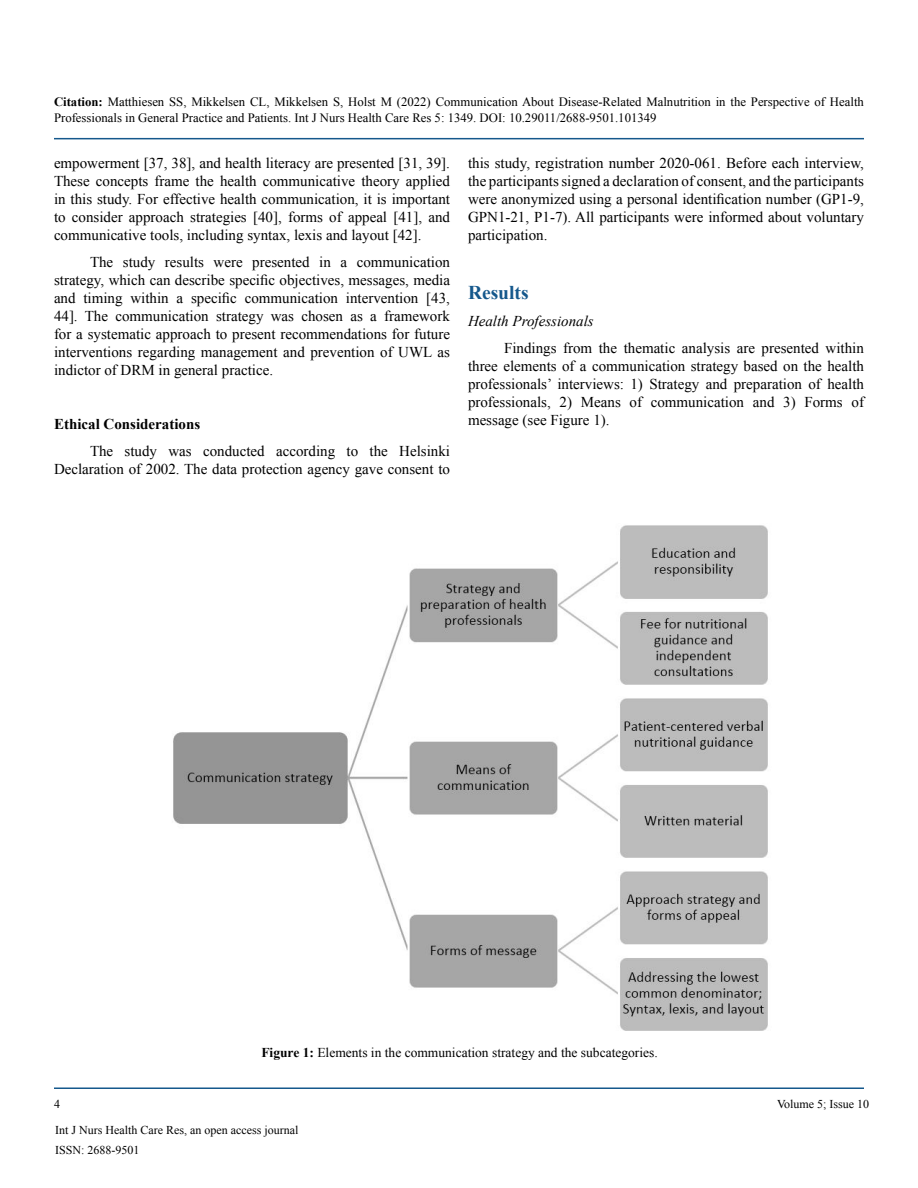
<style>
.page{position:relative;width:918px;height:1188px;background:#fff}
.page>*{position:absolute;margin:0;border:0;box-sizing:border-box;transform-origin:0 0}
.t1{font:700 19.5px "Times New Roman";color:#15588c}
.t2{font:15px/18px "Times New Roman";color:#000;text-align:justify}
.t3{font:700 15px "Times New Roman";color:#000}
.t4{font:italic 15px "Times New Roman";color:#000}
.t5{font:13.5px "Times New Roman";color:#000}
.t6{font:12.75px/15.3px "Times New Roman";color:#000}
.t7{font:12px/20.4px "Times New Roman";color:#000}
.s1{font-weight:700}
</style>
<div class="page">
<hr style="left:54px;top:138px;width:810px;height:1px;background:#15588c">
<hr style="left:54px;top:1088px;width:810px;height:1px;background:#15588c">
<img style="left:173px;top:525px;width:595px;height:506px">
<p class="t6" style="left:54px;top:94px;width:811px"><span class="s1">Citation:</span> Matthiesen SS, Mikkelsen CL, Mikkelsen S, Holst M (2022) Communication About Disease-Related Malnutrition in the Perspective of Health<br>Professionals in General Practice and Patients. Int J Nurs Health Care Res 5: 1349. DOI: 10.29011/2688-9501.101349</p>
<p class="t2" style="left:54px;top:154px;width:398px">empowerment [37, 38], and health literacy are presented [31, 39].<br>These concepts frame the health communicative theory applied in this study. For effective health communication, it is important to consider approach strategies [40], forms of appeal [41], and communicative tools, including syntax, lexis and layout [42].</p>
<p class="t2" style="left:54px;top:253px;width:398px;text-indent:36px">The study results were presented in a communication strategy, which can describe specific objectives, messages, media and timing within a specific communication intervention [43, 44]. The communication strategy was chosen as a framework for a systematic approach to present recommendations for future interventions regarding management and prevention of UWL as indictor of DRM in general practice.</p>
<p class="t3" style="left:54px;top:414px;width:148px">Ethical Considerations</p>
<p class="t2" style="left:54px;top:442px;width:398px;text-align:right">The study was conducted according to the Helsinki<br>Declaration of 2002. The data protection agency gave consent to</p>
<p class="t2" style="left:468px;top:154px;width:398px">this study, registration number 2020-061. Before each interview, the participants signed a declaration of consent, and the participants were anonymized using a personal identification number (GP1-9, GPN1-21, P1-7). All participants were informed about voluntary participation.</p>
<h1 class="t1" style="left:468px;top:279px;width:62px">Results</h1>
<p class="t4" style="left:468px;top:311px;width:127px">Health Professionals</p>
<p class="t2" style="left:468px;top:339px;width:398px;text-indent:36px">Findings from the thematic analysis are presented within three elements of a communication strategy based on the health professionals’ interviews: 1) Strategy and preparation of health professionals, 2) Means of communication and 3) Forms of message (see Figure 1).</p>
<p class="t5" style="left:261px;top:1043px;width:398px"><span class="s1">Figure 1:</span> Elements in the communication strategy and the subcategories.</p>
<p class="t7" style="left:54px;top:1093px;width:7px">4</p>
<p class="t7" style="left:777px;top:1093px;width:94px">Volume 5; Issue 10</p>
<p class="t7" style="left:55px;top:1120px;width:245px">Int J Nurs Health Care Res, an open access journal<br>ISSN: 2688-9501</p>
</div>
